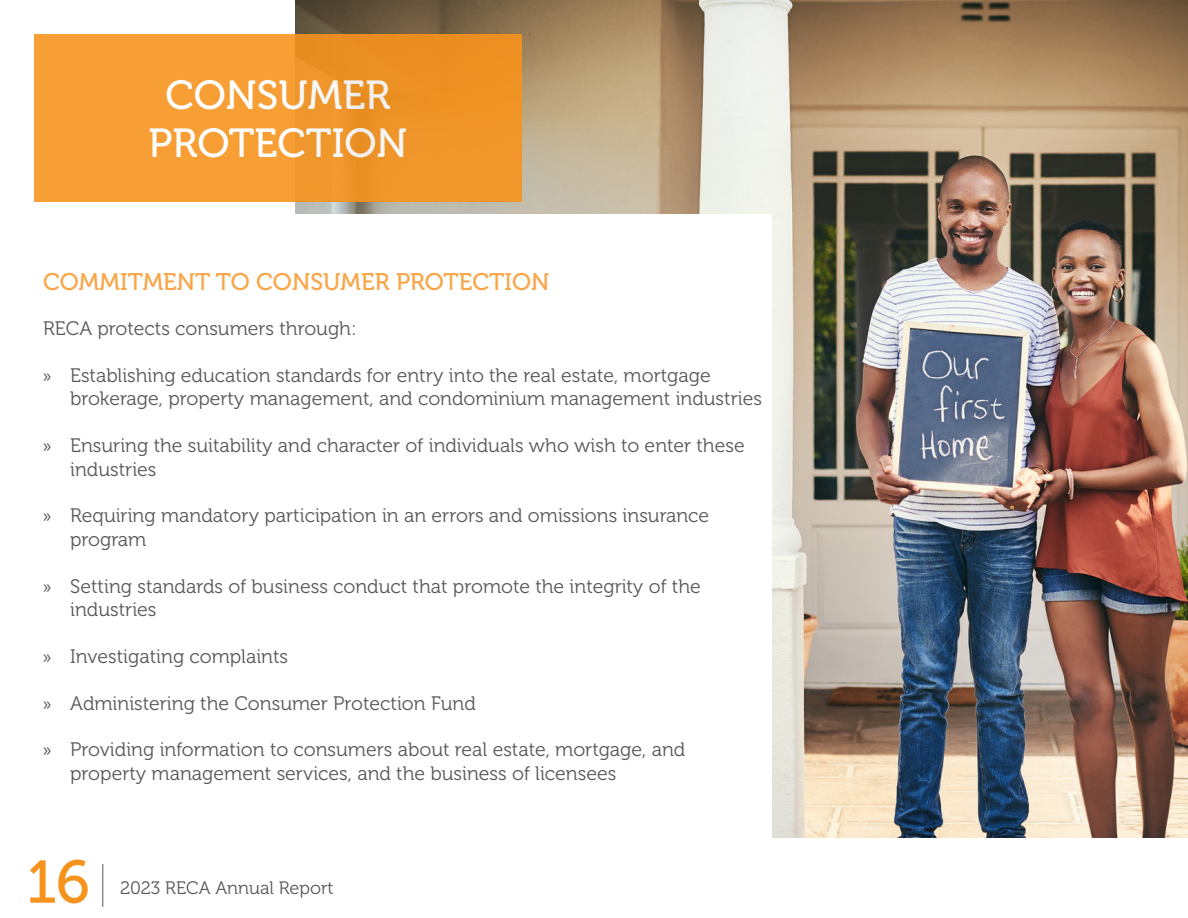
<style>
.page{position:relative;width:1188px;height:918px;background:#fff}
.page>*{position:absolute;margin:0;border:0;box-sizing:border-box;transform-origin:0 0}
.t1{font:60px "Museo 500";color:#f7931d}
.t2{font:40.5px/48.6px "Museo 500";color:#fff;text-align:center}
.t3{font:24px "Museo 500";color:#f9a64a}
.t4{font:19.5px/23.4px "Museo 300";color:#57585a}
.t5{font:18px "Museo 300";color:#57585a}
.s1{font-family:"Myriad Pro"}
</style>
<div class="page">
<hr style="left:103px;top:864px;width:1px;height:43px;background:#57585a">
<img style="left:295px;top:0;width:893px;height:838px">
<div style="left:34px;top:34px;width:488px;height:168px;background:linear-gradient(to right,#f9a138,#ec9124)"></div>
<div style="left:34px;top:214px;width:738px;height:624px;background:#fff"></div>
<h2 class="t2" style="left:149px;top:71px;width:261px">CONSUMER<br>PROTECTION</h2>
<p class="t3" style="left:43px;top:269px;width:508px">COMMITMENT TO CONSUMER PROTECTION</p>
<p class="t4" style="left:43px;top:317px;width:315px">RECA protects consumers through:</p>
<p class="t4" style="left:70px;top:364px;width:693px;text-indent:-27px"><span class="s1">»</span> Establishing education standards for entry into the real estate, mortgage brokerage, property management, and condominium management industries</p>
<p class="t4" style="left:70px;top:434px;width:676px;text-indent:-27px"><span class="s1">»</span> Ensuring the suitability and character of individuals who wish to enter these industries</p>
<p class="t4" style="left:70px;top:504px;width:641px;text-indent:-27px"><span class="s1">»</span> Requiring mandatory participation in an errors and omissions insurance program</p>
<p class="t4" style="left:70px;top:575px;width:632px;text-indent:-27px"><span class="s1">»</span> Setting standards of business conduct that promote the integrity of the industries</p>
<p class="t4" style="left:43px;top:645px;width:247px"><span class="s1">»</span> Investigating complaints</p>
<p class="t4" style="left:43px;top:692px;width:434px"><span class="s1">»</span> Administering the Consumer Protection Fund</p>
<p class="t4" style="left:70px;top:738px;width:617px;text-indent:-27px"><span class="s1">»</span> Providing information to consumers about real estate, mortgage, and property management services, and the business of licensees</p>
<p class="t1" style="left:26px;top:849px;width:65px">16</p>
<p class="t5" style="left:120px;top:878px;width:215px">2023 RECA Annual Report</p>
</div>
